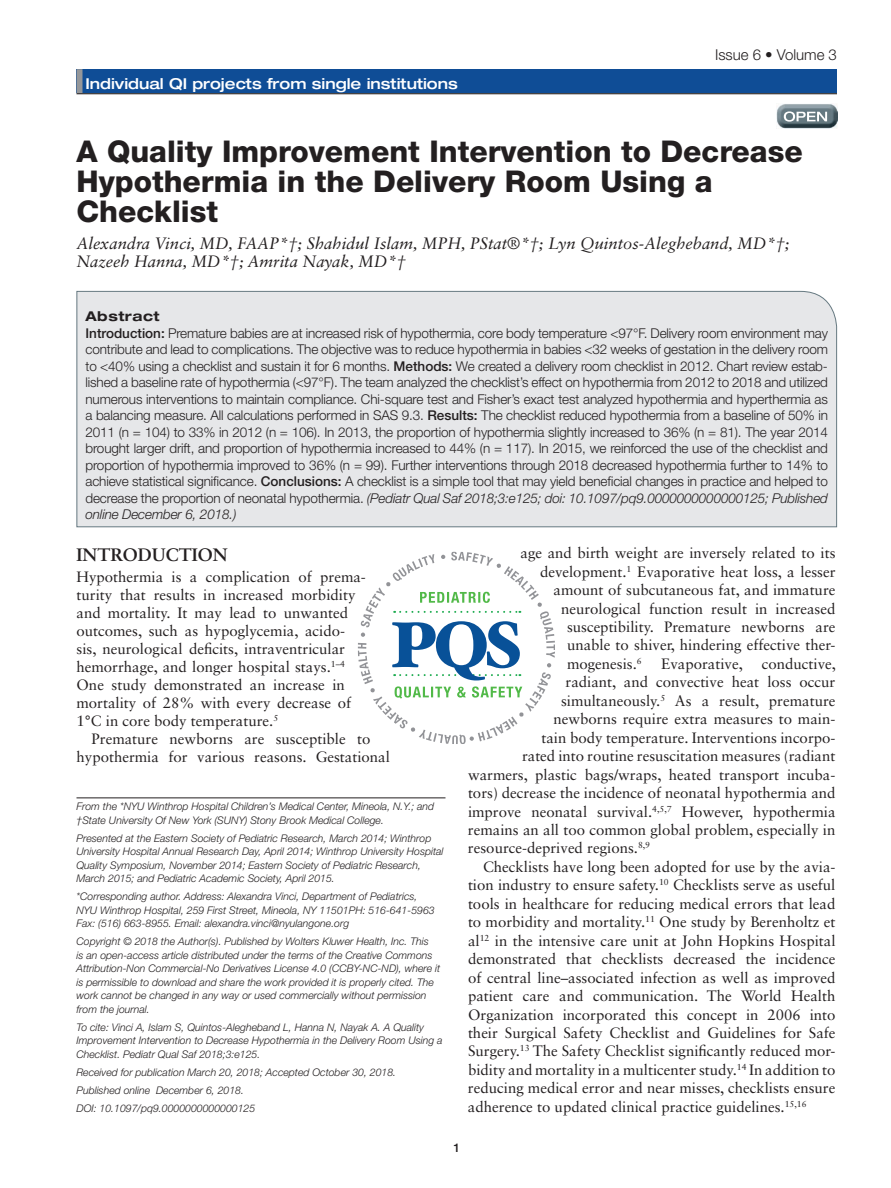
<style>
.page{position:relative;width:891px;height:1188px;background:#fff}
.page>*{position:absolute;margin:0;border:0;box-sizing:border-box;transform-origin:0 0}
.t1{font:800 30px/30px "Helvetica Neue LT Std";color:#231f20}
.t2{font:700 18px "Sabon LT Std";color:#231f20}
.t3{font:italic 16.5px/18px "Sabon LT Std";color:#231f20}
.t4{font:15px/18px "Sabon LT Std";color:#231f20}
.t5{font:500 expanded 15px "Helvetica Neue LT Std";color:#fff}
.t6{font:300 15px "Helvetica Neue LT Std";color:#231f20}
.t7{font:300 13.5px/16.5px "Helvetica Neue LT Std";letter-spacing:-.01em;color:#231f20}
.t8{font:500 12px "Helvetica Neue LT Std";color:#231f20}
.t9{font:italic 300 10.5px/13.5px "Helvetica Neue LT Std";color:#231f20}
.s1{font-weight:700;font-stretch:expanded}
.s2{font-weight:500}
.s3{font-style:italic}
</style>
<div class="page">
<img style="left:776px;top:104px;width:61px;height:25px">
<svg style="left:784px;top:111px;width:43px;height:11px"></svg>
<div style="left:76px;top:69px;width:761px;height:24px;background:#0f4d96"></div>
<div style="left:76px;top:69px;width:6px;height:24px;background:#95979a"></div>
<hr style="left:76px;top:93px;width:761px;height:1px;background:#231f20">
<svg style="left:358px;top:552px;width:197px;height:192px"></svg>
<div style="left:76px;top:291px;width:761px;height:237px;background:#e6e7e9"></div>
<hr style="left:76px;top:798px;width:370px;height:1px;background:#231f20">
<p class="t5" style="left:86px;top:74px;width:374px">Individual QI projects from single institutions</p>
<p class="t6" style="left:715px;top:46px;width:123px">Issue 6 • Volume 3</p>
<h1 class="t1" style="left:76px;top:136px;width:728px">A Quality Improvement Intervention to Decrease<br>Hypothermia in the Delivery Room Using a<br>Checklist</h1>
<p class="t3" style="left:76px;top:234px;width:714px">Alexandra Vinci, MD, FAAP*†; Shahidul Islam, MPH, PStat®*†; Lyn Quintos-Alegheband, MD*†;<br>Nazeeh Hanna, MD*†; Amrita Nayak, MD*†</p>
<p class="t7" style="left:86px;top:308px;width:744px"><span class="s1">Abstract<br></span><span class="s2">Introduction:</span> Premature babies are at increased risk of hypothermia, core body temperature &lt;97°F. Delivery room environment may contribute and lead to complications. The objective was to reduce hypothermia in babies &lt;32 weeks of gestation in the delivery room to &lt;40% using a checklist and sustain it for 6 months. <span class="s2">Methods:</span> We created a delivery room checklist in 2012. Chart review estab&shy;lished a baseline rate of hypothermia (&lt;97°F). The team analyzed the checklist’s effect on hypothermia from 2012 to 2018 and utilized numerous interventions to maintain compliance. Chi-square test and Fisher’s exact test analyzed hypothermia and hyperthermia as a balancing measure. All calculations performed in SAS 9.3. <span class="s2">Results:</span> The checklist reduced hypothermia from a baseline of 50% in 2011 (n = 104) to 33% in 2012 (n = 106). In 2013, the proportion of hypothermia slightly increased to 36% (n = 81). The year 2014 brought larger drift, and proportion of hypothermia increased to 44% (n = 117). In 2015, we reinforced the use of the checklist and proportion of hypothermia improved to 36% (n = 99). Further interventions through 2018 decreased hypothermia further to 14% to achieve statistical significance. <span class="s2">Conclusions:</span> A checklist is a simple tool that may yield beneficial changes in practice and helped to decrease the proportion of neonatal hypothermia. <span class="s3">(Pediatr Qual Saf 2018;3:e125; doi: 10.1097/pq9.0000000000000125; Published online December 6, 2018.)</span></p>
<p class="t2" style="left:76px;top:543px;width:153px">INTRODUCTION</p>
<p class="t4" style="left:76px;top:567px;width:291px">Hypothermia is a complication of prema&shy;turity that results in increased morbidity and mortality. It may lead to unwanted outcomes, such as hypoglycemia, acido&shy;sis, neurological deficits, intraventricular hemorrhage, and longer hospital stays.<sup>1–4<br></sup>One study demonstrated an increase in mortality of 28% with every decrease of 1°C in core body temperature.<sup>5</sup></p>
<p class="t4" style="left:76px;top:729px;width:315px;text-align:center">Premature newborns are susceptible to hypothermia for various reasons. Gestational</p>
<p class="t9" style="left:76px;top:800px;width:359px">From the *NYU Winthrop Hospital Children’s Medical Center, Mineola, N.Y.; and †State University Of New York (SUNY) Stony Brook Medical College.</p>
<p class="t9" style="left:76px;top:831px;width:369px">Presented at the Eastern Society of Pediatric Research, March 2014; Winthrop University Hospital Annual Research Day, April 2014; Winthrop University Hospital Quality Symposium, November 2014; Eastern Society of Pediatric Research, March 2015; and Pediatric Academic Society, April 2015.</p>
<p class="t9" style="left:76px;top:890px;width:360px">*Corresponding author. Address: Alexandra Vinci, Department of Pediatrics,<br>NYU Winthrop Hospital, 259 First Street, Mineola, NY 11501PH: 516-641-5963<br>Fax: (516) 663-8955. Email: alexandra.vinci@nyulangone.org</p>
<p class="t9" style="left:76px;top:935px;width:365px">Copyright © 2018 the Author(s). Published by Wolters Kluwer Health, Inc. This<br>is an open-access article distributed under the terms of the Creative Commons Attribution-Non Commercial-No Derivatives License 4.0 (CCBY-NC-ND), where it is permissible to download and share the work provided it is properly cited. The work cannot be changed in any way or used commercially without permission from the journal.</p>
<p class="t9" style="left:76px;top:1020px;width:368px">To cite: Vinci A, Islam S, Quintos-Alegheband L, Hanna N, Nayak A. A Quality<br>Improvement Intervention to Decrease Hypothermia in the Delivery Room Using a<br>Checklist. Pediatr Qual Saf 2018;3:e125.</p>
<p class="t9" style="left:76px;top:1063px;width:321px;line-height:18px">Received for publication March 20, 2018; Accepted October 30, 2018.<br>Published online December 6, 2018.<br>DOI: 10.1097/pq9.0000000000000125</p>
<p class="t4" style="left:520px;top:544px;width:317px">age and birth weight are inversely related to its</p>
<p class="t4" style="left:540px;top:562px;width:297px">development.<sup>1</sup> Evaporative heat loss, a lesser</p>
<p class="t4" style="left:554px;top:581px;width:284px">amount of subcutaneous fat, and immature</p>
<p class="t4" style="left:561px;top:599px;width:276px">neurological function result in increased</p>
<p class="t4" style="left:567px;top:618px;width:270px">susceptibility. Premature newborns are</p>
<p class="t4" style="left:567px;top:636px;width:270px">unable to shiver, hindering effective ther-</p>
<p class="t4" style="left:567px;top:655px;width:76px">mogenesis.<sup>6</sup></p>
<p class="t4" style="left:661px;top:655px;width:83px">Evaporative,</p>
<p class="t4" style="left:762px;top:655px;width:76px">conductive,</p>
<p class="t4" style="left:566px;top:673px;width:271px">radiant, and convective heat loss occur</p>
<p class="t4" style="left:561px;top:691px;width:276px">simultaneously.<sup>5</sup> As a result, premature</p>
<p class="t4" style="left:554px;top:710px;width:283px">newborns require extra measures to main-</p>
<p class="t4" style="left:542px;top:728px;width:296px">tain body temperature. Interventions incorpo-</p>
<p class="t4" style="left:522px;top:747px;width:315px">rated into routine resuscitation measures (radiant</p>
<p class="t4" style="left:468px;top:765px;width:369px">warmers, plastic bags/wraps, heated transport incuba-</p>
<p class="t4" style="left:468px;top:784px;width:369px">tors) decrease the incidence of neonatal hypothermia and</p>
<p class="t4" style="left:468px;top:802px;width:369px">improve neonatal survival.<sup>4,5,7</sup> However, hypothermia</p>
<p class="t4" style="left:468px;top:821px;width:369px">remains an all too common global problem, especially in</p>
<p class="t4" style="left:468px;top:839px;width:184px">resource-deprived regions.<sup>8,9</sup></p>
<p class="t4" style="left:483px;top:858px;width:354px">Checklists have long been adopted for use by the avia-</p>
<p class="t4" style="left:468px;top:876px;width:369px">tion industry to ensure safety.<sup>10</sup> Checklists serve as useful</p>
<p class="t4" style="left:468px;top:894px;width:369px">tools in healthcare for reducing medical errors that lead</p>
<p class="t4" style="left:468px;top:913px;width:369px">to morbidity and mortality.<sup>11</sup> One study by Berenholtz et</p>
<p class="t4" style="left:468px;top:931px;width:369px">al<sup>12</sup> in the intensive care unit at John Hopkins Hospital</p>
<p class="t4" style="left:468px;top:950px;width:369px">demonstrated that checklists decreased the incidence</p>
<p class="t4" style="left:468px;top:968px;width:369px">of central line–associated infection as well as improved</p>
<p class="t4" style="left:468px;top:987px;width:369px">patient care and communication. The World Health</p>
<p class="t4" style="left:468px;top:1005px;width:369px">Organization incorporated this concept in 2006 into</p>
<p class="t4" style="left:468px;top:1024px;width:369px">their Surgical Safety Checklist and Guidelines for Safe</p>
<p class="t4" style="left:468px;top:1042px;width:369px">Surgery.<sup>13</sup> The Safety Checklist significantly reduced mor-</p>
<p class="t4" style="left:468px;top:1060px;width:369px">bidity and mortality in a multicenter study.<sup>14</sup> In addition to</p>
<p class="t4" style="left:468px;top:1079px;width:369px">reducing medical error and near misses, checklists ensure</p>
<p class="t4" style="left:468px;top:1097px;width:340px">adherence to updated clinical practice guidelines.<sup>15,16</sup></p>
<p class="t8" style="left:453px;top:1140px;width:8px">1</p>
</div>
